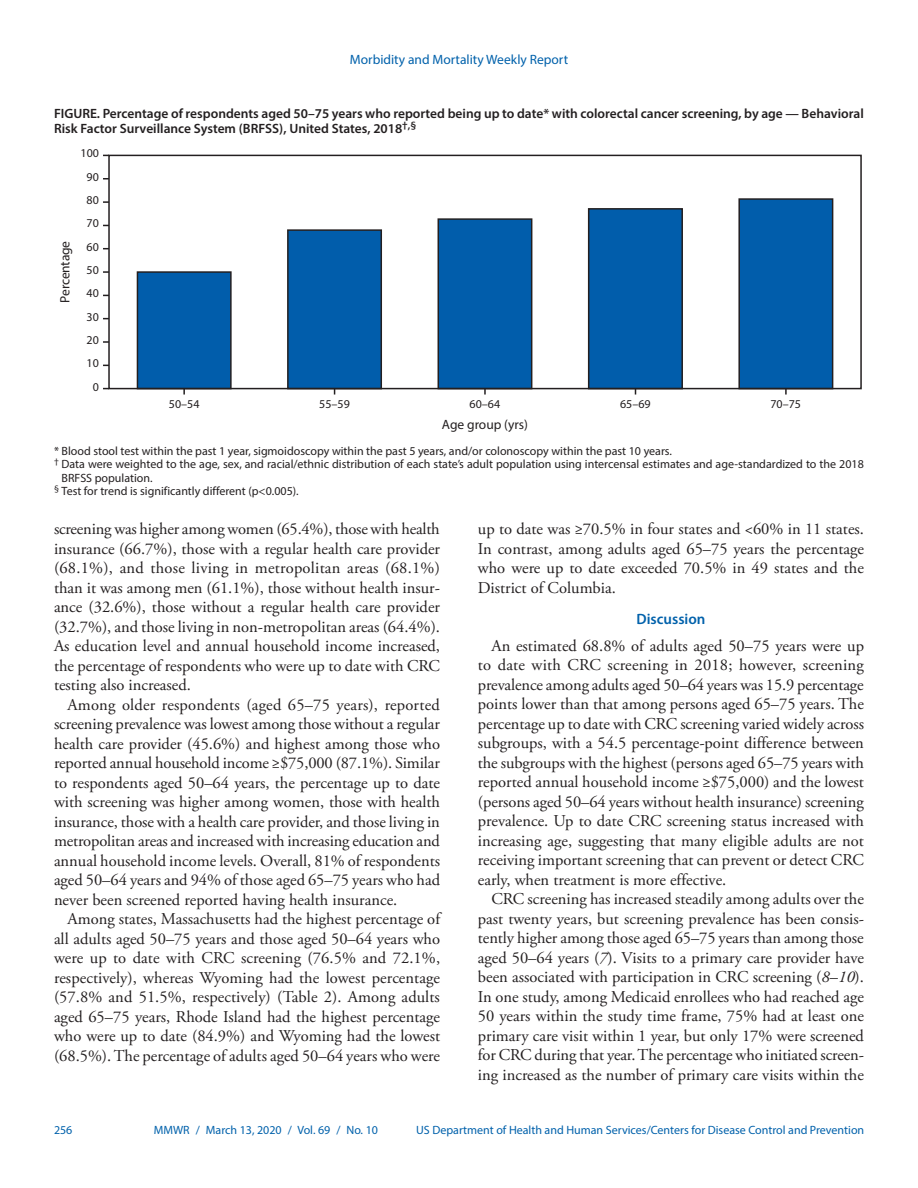
<style>
.page{position:relative;width:918px;height:1188px;background:#fff}
.page>*{position:absolute;margin:0;border:0;box-sizing:border-box;transform-origin:0 0}
.Paragraph{font:16.5px/19.5px "Adobe Garamond Pro";color:#231f20;text-align:justify}
.Discussion_Heading{font:600 15px "Myriad Pro";color:#0161ab}
.Figure_Title{font:600 13.5px/15px "Myriad Pro";color:#231f20}
.t1{font:13.5px "Myriad Pro";color:#0161ab}
.t2{font:13.5px "Myriad Pro";letter-spacing:-.015em;color:#231f20}
.Figure_Footnote{font:12px/13.5px "Myriad Pro";color:#231f20}
.t3{font:12px "Myriad Pro";color:#0161ab}
.s1{font-style:italic}
</style>
<div class="page">
<svg style="left:136px;top:198px;width:698px;height:192px"></svg>
<svg style="left:785px;top:389px;width:2px;height:6px"></svg>
<svg style="left:484px;top:389px;width:2px;height:6px"></svg>
<svg style="left:183px;top:389px;width:2px;height:6px"></svg>
<div style="left:108px;top:155px;width:754px;height:234px;border:2px solid #231f20"></div>
<p class="t1" style="left:350px;top:51px;width:220px">Morbidity and Mortality Weekly Report</p>
<p class="Figure_Title" style="left:54px;top:106px;width:811px">FIGURE. Percentage of respondents aged 50–75 years who reported being up to date* with colorectal cancer screening, by age — Behavioral<br>Risk Factor Surveillance System (BRFSS), United States, 2018<sup>†,§</sup></p>
<p class="Figure_Footnote" style="left:81px;top:147px;width:20px">100</p>
<p class="Figure_Footnote" style="left:87px;top:170px;width:14px">90</p>
<p class="Figure_Footnote" style="left:87px;top:193px;width:14px">80</p>
<p class="t2" style="left:57px;top:303px;width:64px;rotate:-90deg">Percentage</p>
<p class="Figure_Footnote" style="left:87px;top:216px;width:14px">70</p>
<p class="Figure_Footnote" style="left:87px;top:240px;width:14px">60</p>
<p class="Figure_Footnote" style="left:87px;top:263px;width:14px">50</p>
<p class="Figure_Footnote" style="left:87px;top:286px;width:14px">40</p>
<p class="Figure_Footnote" style="left:87px;top:310px;width:14px">30</p>
<p class="Figure_Footnote" style="left:87px;top:333px;width:14px">20</p>
<p class="Figure_Footnote" style="left:87px;top:356px;width:14px">10</p>
<p class="Figure_Footnote" style="left:93px;top:380px;width:8px">0</p>
<p class="Figure_Footnote" style="left:169px;top:397px;width:32px">50–54</p>
<p class="Figure_Footnote" style="left:319px;top:397px;width:32px">55–59</p>
<p class="Figure_Footnote" style="left:470px;top:397px;width:32px">60–64</p>
<p class="t2" style="left:442px;top:416px;width:88px">Age group (yrs)</p>
<p class="Figure_Footnote" style="left:620px;top:397px;width:32px">65–69</p>
<p class="Figure_Footnote" style="left:770px;top:397px;width:32px">70–75</p>
<p class="Figure_Footnote" style="left:54px;top:444px;width:620px">* Blood stool test within the past 1 year, sigmoidoscopy within the past 5 years, and/or colonoscopy within the past 10 years.</p>
<p class="Figure_Footnote" style="left:62px;top:457px;width:804px;text-indent:-8px"><sup>†</sup> Data were weighted to the age, sex, and racial/ethnic distribution of each state’s adult population using intercensal estimates and age-standardized to the 2018<br>BRFSS population.</p>
<p class="Figure_Footnote" style="left:54px;top:484px;width:246px"><sup>§</sup> Test for trend is significantly different (p&lt;0.005).</p>
<p class="Paragraph" style="left:54px;top:520px;width:388px">screening was higher among women (65.4%), those with health insurance (66.7%), those with a regular health care provider (68.1%), and those living in metropolitan areas (68.1%) than it was among men (61.1%), those without health insur&shy;ance (32.6%), those without a regular health care provider (32.7%), and those living in non-metropolitan areas (64.4%).<br>As education level and annual household income increased, the percentage of respondents who were up to date with CRC testing also increased.</p>
<p class="Paragraph" style="left:54px;top:695px;width:388px;text-indent:14px">Among older respondents (aged 65–75 years), reported screening prevalence was lowest among those without a regular health care provider (45.6%) and highest among those who reported annual household income ≥$75,000 (87.1%). Similar to respondents aged 50–64 years, the percentage up to date with screening was higher among women, those with health insurance, those with a health care provider, and those living in metropolitan areas and increased with increasing education and annual household income levels. Overall, 81% of respondents aged 50–64 years and 94% of those aged 65–75 years who had never been screened reported having health insurance.</p>
<p class="Paragraph" style="left:54px;top:910px;width:388px;text-indent:14px">Among states, Massachusetts had the highest percentage of all adults aged 50–75 years and those aged 50–64 years who were up to date with CRC screening (76.5% and 72.1%, respectively), whereas Wyoming had the lowest percentage (57.8% and 51.5%, respectively) (Table 2). Among adults aged 65–75 years, Rhode Island had the highest percentage who were up to date (84.9%) and Wyoming had the lowest (68.5%). The percentage of adults aged 50–64 years who were</p>
<p class="Paragraph" style="left:478px;top:520px;width:388px">up to date was ≥70.5% in four states and &lt;60% in 11 states.<br>In contrast, among adults aged 65–75 years the percentage who were up to date exceeded 70.5% in 49 states and the District of Columbia.</p>
<h1 class="Discussion_Heading" style="left:636px;top:610px;width:71px">Discussion</h1>
<p class="Paragraph" style="left:478px;top:636px;width:388px;text-indent:14px">An estimated 68.8% of adults aged 50–75 years were up to date with CRC screening in 2018; however, screening prevalence among adults aged 50–64 years was 15.9 percentage points lower than that among persons aged 65–75 years. The percentage up to date with CRC screening varied widely across subgroups, with a 54.5 percentage-point difference between the subgroups with the highest (persons aged 65–75 years with reported annual household income ≥$75,000) and the lowest (persons aged 50–64 years without health insurance) screening prevalence. Up to date CRC screening status increased with increasing age, suggesting that many eligible adults are not receiving important screening that can prevent or detect CRC early, when treatment is more effective.</p>
<p class="Paragraph" style="left:478px;top:890px;width:388px;text-indent:14px">CRC screening has increased steadily among adults over the past twenty years, but screening prevalence has been consis&shy;tently higher among those aged 65–75 years than among those aged 50–64 years (<span class="s1">7</span>). Visits to a primary care provider have been associated with participation in CRC screening (<span class="s1">8</span>–<span class="s1">10</span>).<br>In one study, among Medicaid enrollees who had reached age 50 years within the study time frame, 75% had at least one primary care visit within 1 year, but only 17% were screened for CRC during that year. The percentage who initiated screen&shy;ing increased as the number of primary care visits within the</p>
<p class="t3" style="left:54px;top:1123px;width:20px">256</p>
<p class="t3" style="left:154px;top:1123px;width:226px">MMWR / March 13, 2020 / Vol. 69 / No. 10</p>
<p class="t3" style="left:416px;top:1123px;width:450px">US Department of Health and Human Services/Centers for Disease Control and Prevention</p>
</div>
